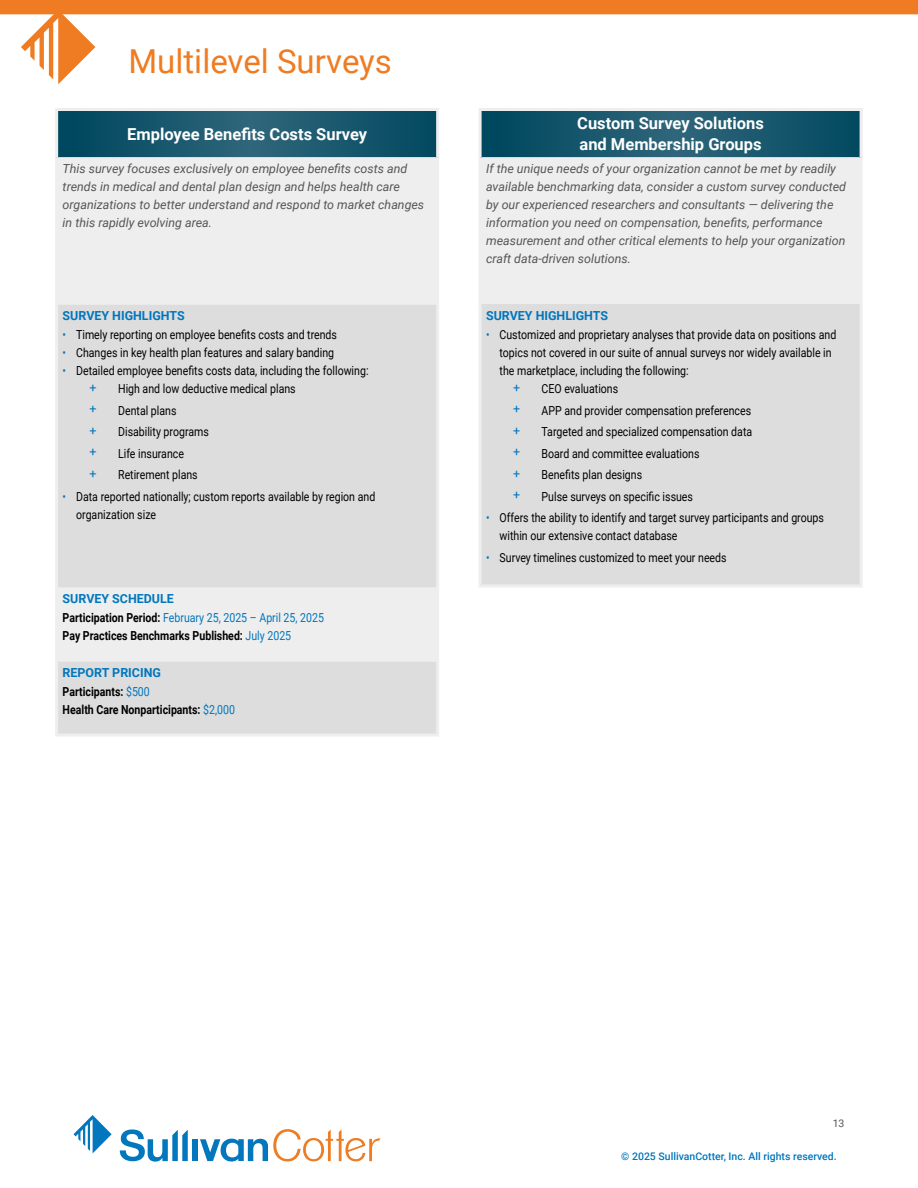
<style>
.page{position:relative;width:918px;height:1188px;background:#fff}
.page>*{position:absolute;margin:0;border:0;box-sizing:border-box;transform-origin:0 0}
.t1{font:33px "Roboto";color:#ef7c22}
.t2{font:700 16.5px/21px "Roboto";color:#fff}
.t3{font:12.45px/18px "Roboto";color:#000;scale:.85 1}
.t4{font:italic 12.45px/18px "Roboto";color:#555559}
.t5{font:700 12.45px "Roboto";color:#000;scale:.85 1}
.t6{font:700 12.45px/19.4px "Roboto";color:#0076be}
.t7{font:12.45px/19.4px "Roboto";color:#0076be;scale:.85 1}
.t8{font:12.45px "Roboto";color:#0076be}
.t9{font:500 10.5px "Roboto";color:#0076be}
.t10{font:10.5px "Roboto";color:#555559}
.s1{color:#0076be}
.s2{font-weight:700}
.s3{font-weight:700;color:#000}
.s4{font-weight:400;color:#0076be}
.s5{color:#000}
.s6{font-weight:400}
</style>
<div class="page">
<svg style="left:73px;top:1115px;width:39px;height:38px"></svg>
<div style="left:192px;top:1139px;width:6px;height:22px;background:#0377bd"></div>
<svg style="left:120px;top:1129px;width:68px;height:33px"></svg>
<svg style="left:200px;top:1129px;width:181px;height:33px"></svg>
<div style="left:0;top:0;width:918px;height:14px;background:#ef7c22"></div>
<svg style="left:21px;top:14px;width:74px;height:70px"></svg>
<svg style="left:482px;top:111px;width:378px;height:46px;background:#17566c"></svg>
<div style="left:480px;top:158px;width:381px;height:147px;background:#eee"></div>
<div style="left:480px;top:305px;width:381px;height:281px;background:#ddddde"></div>
<hr style="left:479px;top:158px;width:3px;height:147px;background:#eee">
<hr style="left:860px;top:158px;width:3px;height:147px;background:#eee">
<hr style="left:479px;top:305px;width:3px;height:280px;background:#eee">
<hr style="left:860px;top:305px;width:3px;height:280px;background:#eee">
<hr style="left:479px;top:585px;width:384px;height:3px;background:#eee">
<hr style="left:479px;top:108px;width:384px;height:3px;background:#eee">
<hr style="left:479px;top:111px;width:3px;height:47px;background:#eee">
<hr style="left:860px;top:111px;width:3px;height:47px;background:#eee">
<hr style="left:482px;top:157px;width:378px;height:2px;background:#eee">
<svg style="left:58px;top:111px;width:378px;height:46px;background:#17566c"></svg>
<div style="left:58px;top:159px;width:378px;height:146px;background:#eee"></div>
<svg style="left:58px;top:305px;width:378px;height:429px;background:#dfdfe0"></svg>
<hr style="left:55px;top:158px;width:3px;height:147px;background:#eee">
<hr style="left:436px;top:158px;width:3px;height:147px;background:#eee">
<hr style="left:55px;top:305px;width:3px;height:283px;background:#eee">
<hr style="left:436px;top:305px;width:3px;height:283px;background:#eee">
<hr style="left:55px;top:588px;width:3px;height:74px;background:#eee">
<hr style="left:436px;top:588px;width:3px;height:74px;background:#eee">
<hr style="left:55px;top:662px;width:3px;height:72px;background:#eee">
<hr style="left:436px;top:662px;width:3px;height:72px;background:#eee">
<hr style="left:55px;top:734px;width:384px;height:3px;background:#eee">
<hr style="left:55px;top:108px;width:384px;height:3px;background:#eee">
<hr style="left:55px;top:111px;width:3px;height:47px;background:#eee">
<hr style="left:436px;top:111px;width:3px;height:47px;background:#eee">
<hr style="left:58px;top:157px;width:378px;height:2px;background:#eee">
<h1 class="t1" style="left:129px;top:38px;width:265px">Multilevel Surveys</h1>
<h2 class="t2" style="left:127px;top:123px;width:242px">Employee Benefits Costs Survey</h2>
<p class="t4" style="left:63px;top:159px;width:363px">This survey focuses exclusively on employee benefits costs and trends in medical and dental plan design and helps health care organizations to better understand and respond to market changes in this rapidly evolving area.</p>
<p class="t6" style="left:63px;top:305px;width:124px">SURVEY HIGHLIGHTS</p>
<p class="t3" style="left:63px;top:325px;width:324px"><span class="s1">•</span> Timely reporting on employee benefits costs and trends</p>
<p class="t3" style="left:63px;top:343px;width:321px"><span class="s1">•</span> Changes in key health plan features and salary banding</p>
<p class="t3" style="left:90px;top:362px;width:330px;line-height:16.5px;text-indent:-27px"><span class="s1">•</span> Detailed employee benefits costs data, including the following: <span class="s1">+</span></p>
<p class="t3" style="left:118px;top:379px;width:210px">High and low deductive medical plans</p>
<p class="t8" style="left:90px;top:400px;width:9px">+</p>
<p class="t3" style="left:118px;top:401px;width:70px">Dental plans</p>
<p class="t8" style="left:90px;top:422px;width:9px">+</p>
<p class="t3" style="left:118px;top:422px;width:108px">Disability programs</p>
<p class="t8" style="left:90px;top:443px;width:9px">+</p>
<p class="t3" style="left:118px;top:444px;width:79px">Life insurance</p>
<p class="t8" style="left:90px;top:465px;width:9px">+</p>
<p class="t3" style="left:118px;top:465px;width:95px">Retirement plans</p>
<p class="t3" style="left:76px;top:487px;width:354px;text-indent:-14px"><span class="s1">•</span> Data reported nationally; custom reports available by region and organization size</p>
<p class="t7" style="left:63px;top:588px;width:309px"><span class="s2">SURVEY SCHEDULE<br></span><span class="s3">Participation Period:</span> February 25, 2025 – April 25, 2025</p>
<p class="t5" style="left:63px;top:627px;width:270px">Pay Practices Benchmarks Published: <span class="s4">July 2025</span></p>
<p class="t6" style="left:63px;top:662px;width:100px">REPORT PRICING<br><span class="s5">Participants:</span> <span class="s6">$500</span></p>
<p class="t5" style="left:63px;top:701px;width:204px">Health Care Nonparticipants: <span class="s4">$2,000</span></p>
<h2 class="t2" style="left:577px;top:112px;width:188px">Custom Survey Solutions and Membership Groups</h2>
<p class="t4" style="left:486px;top:159px;width:361px">If the unique needs of your organization cannot be met by readily available benchmarking data, consider a custom survey conducted by our experienced researchers and consultants — delivering the information you need on compensation, benefits, performance measurement and other critical elements to help your organization craft data-driven solutions.</p>
<p class="t6" style="left:486px;top:305px;width:124px">SURVEY HIGHLIGHTS</p>
<p class="t3" style="left:500px;top:325px;width:398px;text-indent:-14px"><span class="s1">•</span> Customized and proprietary analyses that provide data on positions and topics not covered in our suite of annual surveys nor widely available in the marketplace, including the following:</p>
<p class="t8" style="left:513px;top:379px;width:9px">+</p>
<p class="t3" style="left:542px;top:379px;width:92px">CEO evaluations</p>
<p class="t8" style="left:513px;top:400px;width:9px">+</p>
<p class="t3" style="left:542px;top:401px;width:248px">APP and provider compensation preferences</p>
<p class="t8" style="left:513px;top:422px;width:9px">+</p>
<p class="t3" style="left:542px;top:422px;width:249px">Targeted and specialized compensation data</p>
<p class="t8" style="left:513px;top:443px;width:9px">+</p>
<p class="t3" style="left:542px;top:444px;width:187px">Board and committee evaluations</p>
<p class="t8" style="left:513px;top:465px;width:9px">+</p>
<p class="t3" style="left:542px;top:465px;width:120px">Benefits plan designs</p>
<p class="t8" style="left:513px;top:486px;width:9px">+</p>
<p class="t3" style="left:542px;top:487px;width:180px">Pulse surveys on specific issues</p>
<p class="t3" style="left:500px;top:508px;width:383px;text-indent:-14px"><span class="s1">•</span> Offers the ability to identify and target survey participants and groups within our extensive contact database</p>
<p class="t3" style="left:486px;top:548px;width:285px"><span class="s1">•</span> Survey timelines customized to meet your needs</p>
<p class="t10" style="left:833px;top:1115px;width:13px">13</p>
<p class="t9" style="left:629px;top:1149px;width:217px">© 2023 SullivanCotter, Inc. All rights reserved.</p>
<p class="t9" style="left:621px;top:1149px;width:217px">© 2025 SullivanCotter, Inc. All rights reserved.</p>
</div>
